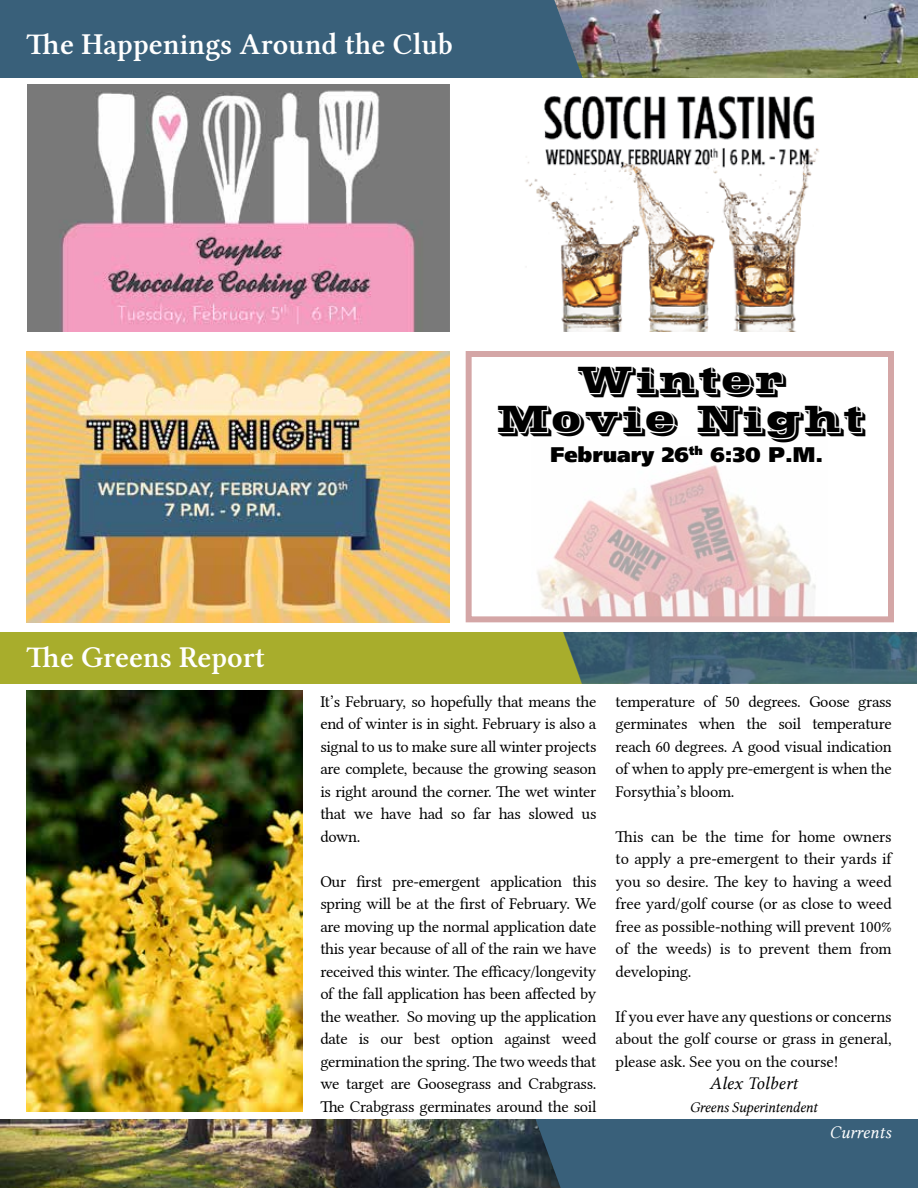
<style>
.page{position:relative;width:918px;height:1188px;background:#fff}
.page>*{position:absolute;margin:0;border:0;box-sizing:border-box;transform-origin:0 0}
.t1{font:39px/39px "Vineta BT";color:#000;text-align:center}
.t2{font:30px "Lin Libertine Z";color:#fff}
.t3{font:500 21px "AG Foreigner ULB Plain";color:#000}
.t4{font:18px "Lin Libertine I";letter-spacing:.01em;color:#000}
.t5{font:18px "Lin Libertine I";color:#fff}
.t6{font:16.5px/22.5px "Lin Libertine";letter-spacing:-.02em;color:#000;text-align:justify}
.t7{font:15px "Lin Libertine I";letter-spacing:-.02em;color:#000}
</style>
<div class="page">
<div style="left:0;top:579px;width:918px;height:105px;background:#a8ad2c"></div>
<svg style="left:544px;top:631px;width:374px;height:53px;background:#49696e"></svg>
<div style="left:0;top:341px;width:918px;height:290px;background:#fff"></div>
<img style="left:26px;top:351px;width:423px;height:272px">
<img style="left:27px;top:84px;width:423px;height:248px">
<img style="left:525px;top:96px;width:294px;height:236px">
<img style="left:537px;top:465px;width:279px;height:150px">
<div style="left:0;top:0;width:917px;height:78px;background:#39607a"></div>
<img style="left:554px;top:0;width:364px;height:78px">
<div style="left:498px;top:1119px;width:419px;height:69px;background:#39607a"></div>
<img style="left:0;top:1119px;width:561px;height:69px">
<img style="left:26px;top:690px;width:276px;height:422px">
<h2 class="t2" style="left:26px;top:27px;width:428px">The Happenings Around the Club</h2>
<h2 class="t2" style="left:26px;top:640px;width:240px">The Greens Report</h2>
<h1 class="t1" style="left:498px;top:364px;width:371px">Winter<br>Movie Night</h1>
<p class="t3" style="left:550px;top:443px;width:274px">February 26<sup>th</sup> 6:30 P.M.</p>
<p class="t6" style="left:320px;top:688px;width:278px">It’s February, so hopefully that means the end of winter is in sight. February is also a signal to us to make sure all winter projects are complete, because the growing season is right around the corner. The wet winter that we have had so far has slowed us down.</p>
<p class="t6" style="left:320px;top:868px;width:278px">Our first pre-emergent application this spring will be at the first of February. We are moving up the normal application date this year because of all of the rain we have received this winter. The efficacy/longevity of the fall application has been affected by the weather. So moving up the application date is our best option against weed germination the spring. The two weeds that we target are Goosegrass and Crabgrass.<br>The Crabgrass germinates around the soil</p>
<p class="t6" style="left:616px;top:688px;width:278px">temperature of 50 degrees. Goose grass germinates when the soil temperature reach 60 degrees. A good visual indication of when to apply pre-emergent is when the Forsythia’s bloom.</p>
<p class="t6" style="left:616px;top:823px;width:278px">This can be the time for home owners to apply a pre-emergent to their yards if you so desire. The key to having a weed free yard/golf course (or as close to weed free as possible-nothing will prevent 100% of the weeds) is to prevent them from developing.</p>
<p class="t6" style="left:616px;top:1003px;width:278px">If you ever have any questions or concerns about the golf course or grass in general, please ask. See you on the course!</p>
<p class="t4" style="left:710px;top:1073px;width:90px">Alex Tolbert</p>
<p class="t7" style="left:690px;top:1098px;width:129px">Greens Superintendent</p>
<p class="t5" style="left:829px;top:1122px;width:63px">Currents</p>
</div>
